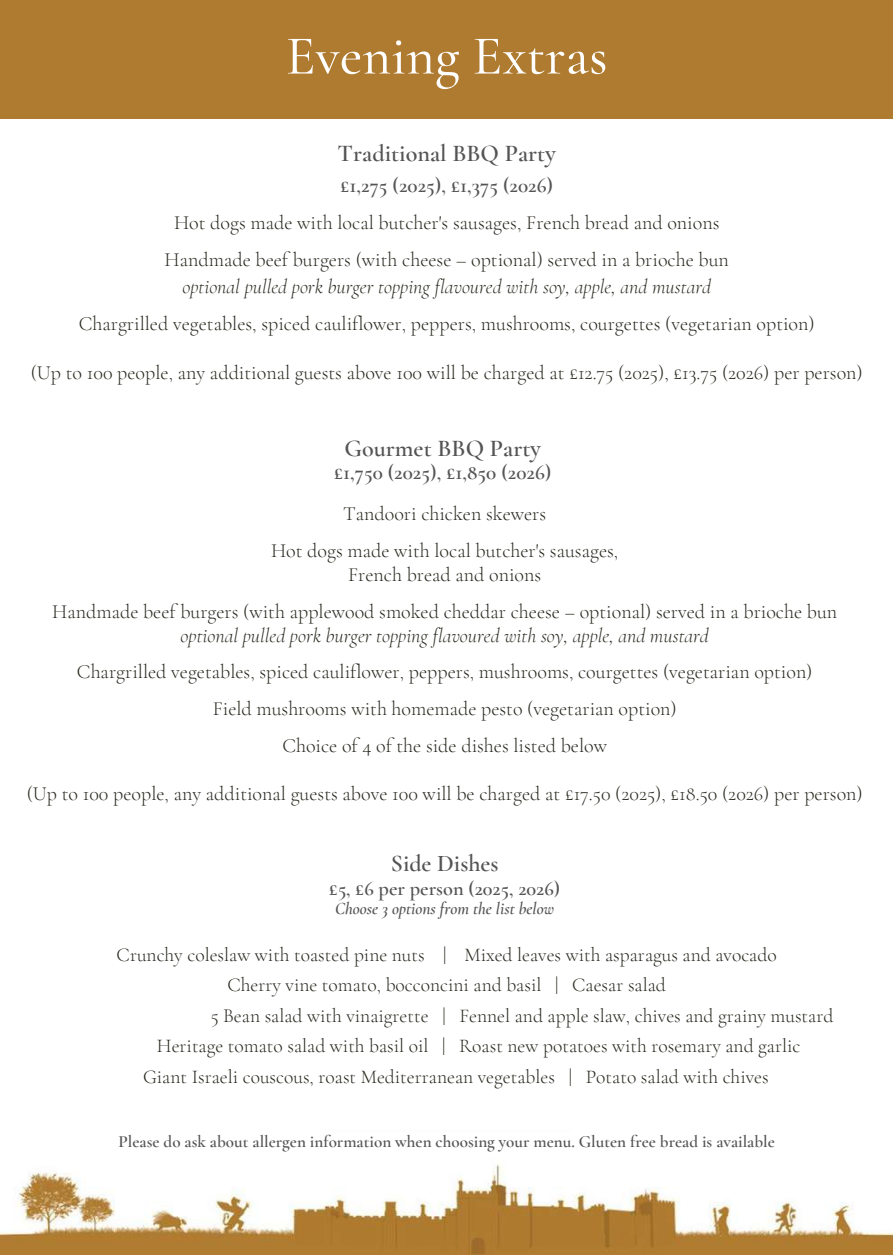
<style>
.page{position:relative;width:893px;height:1255px;background:#fff}
.page>*{position:absolute;margin:0;border:0;box-sizing:border-box;transform-origin:0 0}
.t1{font:500 55.35px "Cormorant Garamond";color:#fff}
.t2{font:600 24.15px "Cormorant Garamond";color:#545454}
.t3{font:600 24px "Cormorant Garamond";color:#545454}
.t4{font:600 21.15px "Cormorant Garamond";color:#545454}
.t5{font:600 20.4px "Cormorant Garamond";color:#545454}
.t6{font:300 20.1px/36.9px "Cormorant Garamond";color:#28271e;text-align:center}
.t7{font:italic 300 20.1px "Cormorant Garamond";color:#28271e}
.t8{font:300 19.5px "Cormorant Garamond";color:#28271e}
.t9{font:600 17.1px "Cormorant Garamond";color:#545454}
.t10{font:italic 600 17.1px "Cormorant Garamond";color:#545454}
</style>
<div class="page">
<img style="left:0;top:1164px;width:892px;height:90px">
<div style="left:0;top:0;width:892px;height:118px;background:#af7b31"></div>
<h1 class="t1" style="left:286px;top:22px;width:323px">Evening Extras</h1>
<p class="t2" style="left:337px;top:139px;width:219px">Traditional BBQ Party</p>
<p class="t4" style="left:340px;top:172px;width:214px">£1,275 (2025), £1,375 (2026)</p>
<p class="t6" style="left:165px;top:203px;width:565px;line-height:37.5px">Hot dogs made with local butcher's sausages, French bread and onions<br>Handmade beef burgers (with cheese – optional) served in a brioche bun</p>
<p class="t7" style="left:182px;top:274px;width:530px">optional pulled pork burger topping flavoured with soy, apple, and mustard</p>
<p class="t6" style="left:79px;top:305px;width:737px">Chargrilled vegetables, spiced cauliflower, peppers, mushrooms, courgettes (vegetarian option)</p>
<p class="t6" style="left:31px;top:354px;width:833px">(Up to 100 people, any additional guests above 100 will be charged at £12.75 (2025), £13.75 (2026) per person)</p>
<p class="t2" style="left:344px;top:433px;width:198px">Gourmet BBQ Party</p>
<p class="t4" style="left:334px;top:459px;width:219px">£1,750 (2025), £1,850 (2026)</p>
<p class="t6" style="left:271px;top:495px;width:349px">Tandoori chicken skewers<br>Hot dogs made with local butcher's sausages,</p>
<p class="t6" style="left:52px;top:556px;width:786px">French bread and onions<br>Handmade beef burgers (with applewood smoked cheddar cheese – optional) served in a brioche bun</p>
<p class="t7" style="left:180px;top:623px;width:529px">optional pulled pork burger topping flavoured with soy, apple, and mustard</p>
<p class="t6" style="left:77px;top:653px;width:737px">Chargrilled vegetables, spiced cauliflower, peppers, mushrooms, courgettes (vegetarian option)<br>Field mushrooms with homemade pesto (vegetarian option)<br>Choice of 4 of the side dishes listed below</p>
<p class="t6" style="left:27px;top:775px;width:837px">(Up to 100 people, any additional guests above 100 will be charged at £17.50 (2025), £18.50 (2026) per person)</p>
<p class="t3" style="left:391px;top:848px;width:109px">Side Dishes</p>
<p class="t5" style="left:329px;top:876px;width:232px">£5, £6 per person (2025, 2026)</p>
<p class="t10" style="left:335px;top:898px;width:221px">Choose 3 options from the list below</p>
<p class="t8" style="left:117px;top:943px;width:661px">Crunchy coleslaw with toasted pine nuts | Mixed leaves with asparagus and avocado</p>
<p class="t8" style="left:227px;top:973px;width:440px">Cherry vine tomato, bocconcini and basil | Caesar salad</p>
<p class="t8" style="left:211px;top:1003px;width:624px">5 Bean salad with vinaigrette | Fennel and apple slaw, chives and grainy mustard</p>
<p class="t8" style="left:157px;top:1034px;width:645px">Heritage tomato salad with basil oil | Roast new potatoes with rosemary and garlic</p>
<p class="t8" style="left:143px;top:1064px;width:627px">Giant Israeli couscous, roast Mediterranean vegetables | Potato salad with chives</p>
<p class="t9" style="left:118px;top:1131px;width:657px">Please do ask about allergen information when choosing your menu. Gluten free bread is available</p>
</div>
